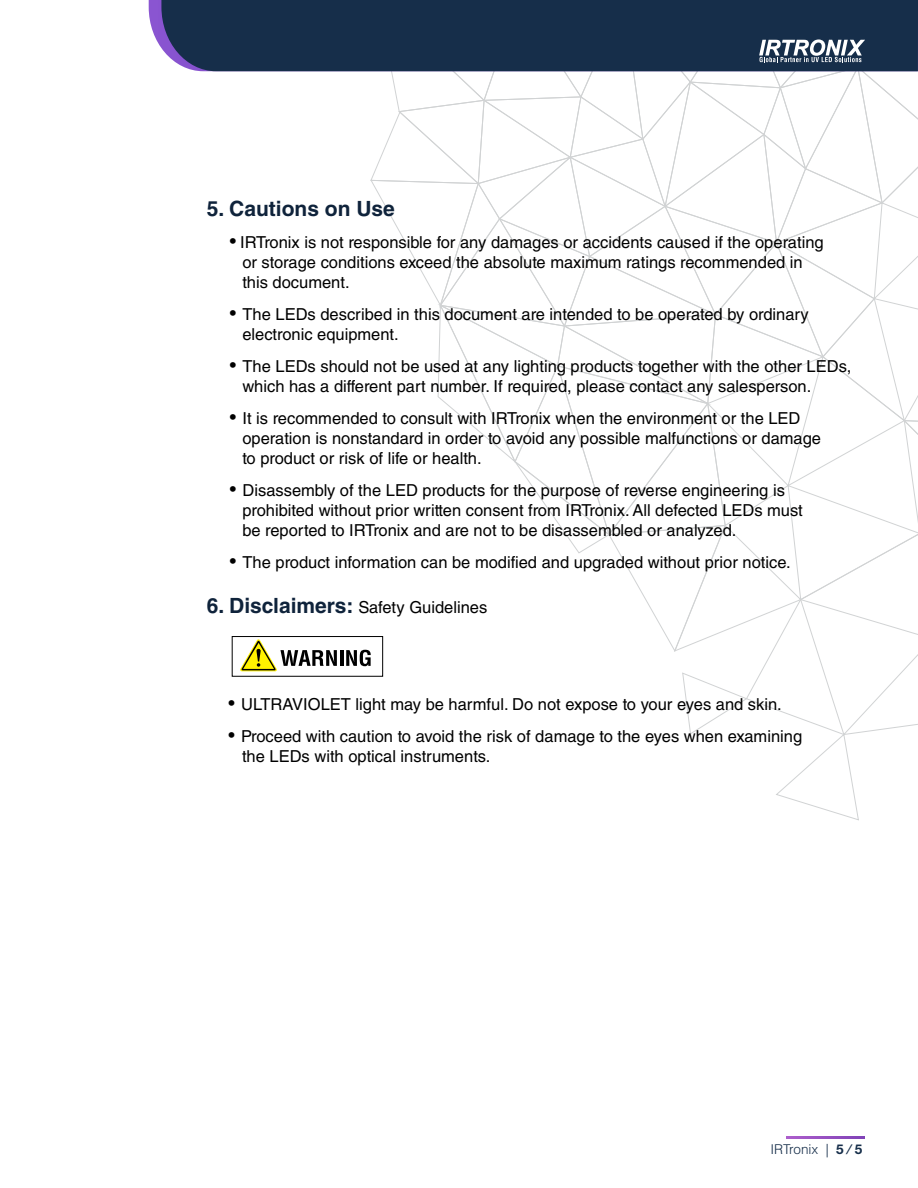
<style>
.page{position:relative;width:918px;height:1188px;background:#fff}
.page>*{position:absolute;margin:0;border:0;box-sizing:border-box;transform-origin:0 0}
.t1{font:700 21px "Helvetica LT Std";color:#0f233b}
.t2{font:16.5px/19.6px "Helvetica LT Std";color:#000}
.t3{font:300 13.5px "Helvetica LT Std";color:#162e4a}
.s1{font-family:"Myriad Pro";font-size:27px}
.s2{font-weight:700;font-size:21px;color:#0f233b}
.s3{font-family:"Helvetica LT Std Fractions Bd";font-weight:400}
</style>
<div class="page">
<div style="left:161px;top:0;width:185px;height:71px;background:#162e4a"></div>
<svg style="left:786px;top:1136px;width:78px;height:2px"></svg>
<hr style="left:340px;top:650px;width:3px;height:16px;background:#000">
<svg style="left:346px;top:0;width:572px;height:820px"></svg>
<svg style="left:240px;top:639px;width:97px;height:32px"></svg>
<div style="left:232px;top:636px;width:151px;height:41px;border:1px solid #000"></div>
<p class="t1" style="left:207px;top:196px;width:190px">5. Cautions on Use</p>
<p class="t2" style="left:242px;top:233px;width:583px;text-indent:-13px"><span class="s1">•</span> IRTronix is not responsible for any damages or accidents caused if the operating or storage conditions exceed the absolute maximum ratings recommended in this document.</p>
<p class="t2" style="left:242px;top:305px;width:568px;text-indent:-13px"><span class="s1">•</span> The LEDs described in this document are intended to be operated by ordinary electronic equipment.</p>
<p class="t2" style="left:242px;top:357px;width:610px;text-indent:-13px"><span class="s1">•</span> The LEDs should not be used at any lighting products together with the other LEDs, which has a different part number. If required, please contact any salesperson.</p>
<p class="t2" style="left:242px;top:409px;width:580px;text-indent:-13px"><span class="s1">•</span> It is recommended to consult with IRTronix when the environment or the LED operation is nonstandard in order to avoid any possible malfunctions or damage to product or risk of life or health.</p>
<p class="t2" style="left:242px;top:480px;width:562px;text-indent:-13px"><span class="s1">•</span> Disassembly of the LED products for the purpose of reverse engineering is prohibited without prior written consent from IRTronix. All defected LEDs must be reported to IRTronix and are not to be disassembled or analyzed.</p>
<p class="t2" style="left:229px;top:552px;width:563px"><span class="s1">•</span> The product information can be modified and upgraded without prior notice.</p>
<p class="t2" style="left:207px;top:597px;width:282px"><span class="s2">6. Disclaimers:</span> Safety Guidelines</p>
<p class="t2" style="left:228px;top:694px;width:556px"><span class="s1">•</span> ULTRAVIOLET light may be harmful. Do not expose to your eyes and skin.</p>
<p class="t2" style="left:242px;top:727px;width:562px;text-indent:-14px"><span class="s1">•</span> Proceed with caution to avoid the risk of damage to the eyes when examining the LEDs with optical instruments.</p>
<p class="t3" style="left:770px;top:1140px;width:93px">IRTronix | <span class="s3">5 / 5</span></p>
</div>
